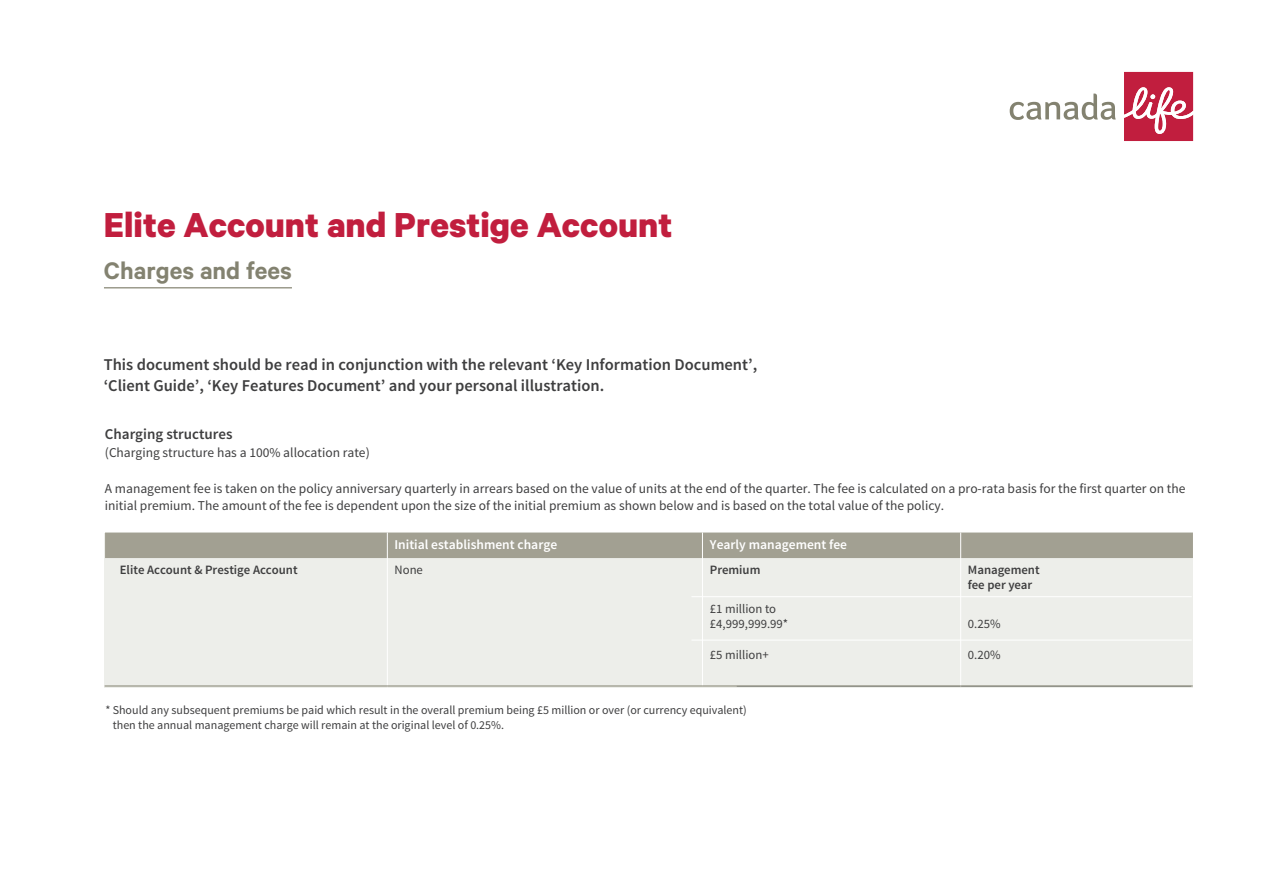
<style>
.page{position:relative;width:1263px;height:893px;background:#fff}
.page>*{position:absolute;margin:0;border:0;box-sizing:border-box;transform-origin:0 0}
.t1{font:700 39px "Calibre";color:#c11e3e}
.t2{font:600 27px "Calibre";color:#838270}
.t3{font:600 16.5px/21px "Source Sans Pro";color:#3e3e3f}
.t4{font:600 15px "Source Sans Pro";color:#3e3e3f}
.t5{font:13.5px/16.5px "Source Sans Pro";color:#3e3e3f}
.t6{font:600 13.5px "Source Sans Pro";color:#fff}
.t7{font:600 12.75px/15.3px "Source Sans Pro";color:#3e3e3f}
.t8{font:12.75px/15.3px "Source Sans Pro";color:#3e3e3f}
.t9{font:12px/15px "Source Sans Pro";color:#3e3e3f}
</style>
<div class="page">
<div style="left:105px;top:533px;width:1088px;height:154px;background:#edeeea"></div>
<div style="left:105px;top:532px;width:1088px;height:26px;background:#a2a092"></div>
<hr style="left:691px;top:640px;width:501px;height:1px;background:#fff">
<hr style="left:691px;top:596px;width:501px;height:1px;background:#fff">
<hr style="left:387px;top:532px;width:1px;height:155px;background:#fff">
<hr style="left:702px;top:532px;width:1px;height:154px;background:#fff">
<hr style="left:960px;top:532px;width:1px;height:155px;background:#fff">
<hr style="left:104px;top:287px;width:188px;height:1px;background:#838270">
<svg style="left:1010px;top:94px;width:106px;height:26px"></svg>
<svg style="left:1124px;top:72px;width:69px;height:69px"></svg>
<hr style="left:105px;top:686px;width:1088px;height:1px;background:#838270">
<h1 class="t1" style="left:104px;top:201px;width:570px">Elite Account and Prestige Account</h1>
<h2 class="t2" style="left:104px;top:255px;width:189px">Charges and fees</h2>
<p class="t3" style="left:104px;top:354px;width:655px">This document should be read in conjunction with the relevant ‘Key Information Document’, ‘Client Guide’, ‘Key Features Document’ and your personal illustration.</p>
<p class="t4" style="left:105px;top:425px;width:129px">Charging structures</p>
<p class="t5" style="left:105px;top:445px;width:266px">(Charging structure has a 100% allocation rate)</p>
<p class="t5" style="left:105px;top:481px;width:1082px">A management fee is taken on the policy anniversary quarterly in arrears based on the value of units at the end of the quarter. The fee is calculated on a pro-rata basis for the first quarter on the initial premium. The amount of the fee is dependent upon the size of the initial premium as shown below and is based on the total value of the policy.</p>
<p class="t6" style="left:395px;top:536px;width:164px">Initial establishment charge</p>
<p class="t6" style="left:710px;top:536px;width:139px">Yearly management fee</p>
<p class="t7" style="left:120px;top:562px;width:179px">Elite Account &amp; Prestige Account</p>
<p class="t8" style="left:395px;top:562px;width:30px">None</p>
<p class="t7" style="left:710px;top:562px;width:52px">Premium</p>
<p class="t8" style="left:710px;top:601px;width:80px">£1 million to £4,999,999.99*</p>
<p class="t8" style="left:710px;top:647px;width:60px">£5 million+</p>
<p class="t9" style="left:113px;top:702px;width:635px;text-indent:-7px">* Should any subsequent premiums be paid which result in the overall premium being £5 million or over (or currency equivalent) then the annual management charge will remain at the original level of 0.25%.</p>
<p class="t7" style="left:968px;top:562px;width:73px">Management fee per year</p>
<p class="t8" style="left:968px;top:616px;width:34px">0.25%</p>
<p class="t8" style="left:968px;top:647px;width:34px">0.20%</p>
</div>
